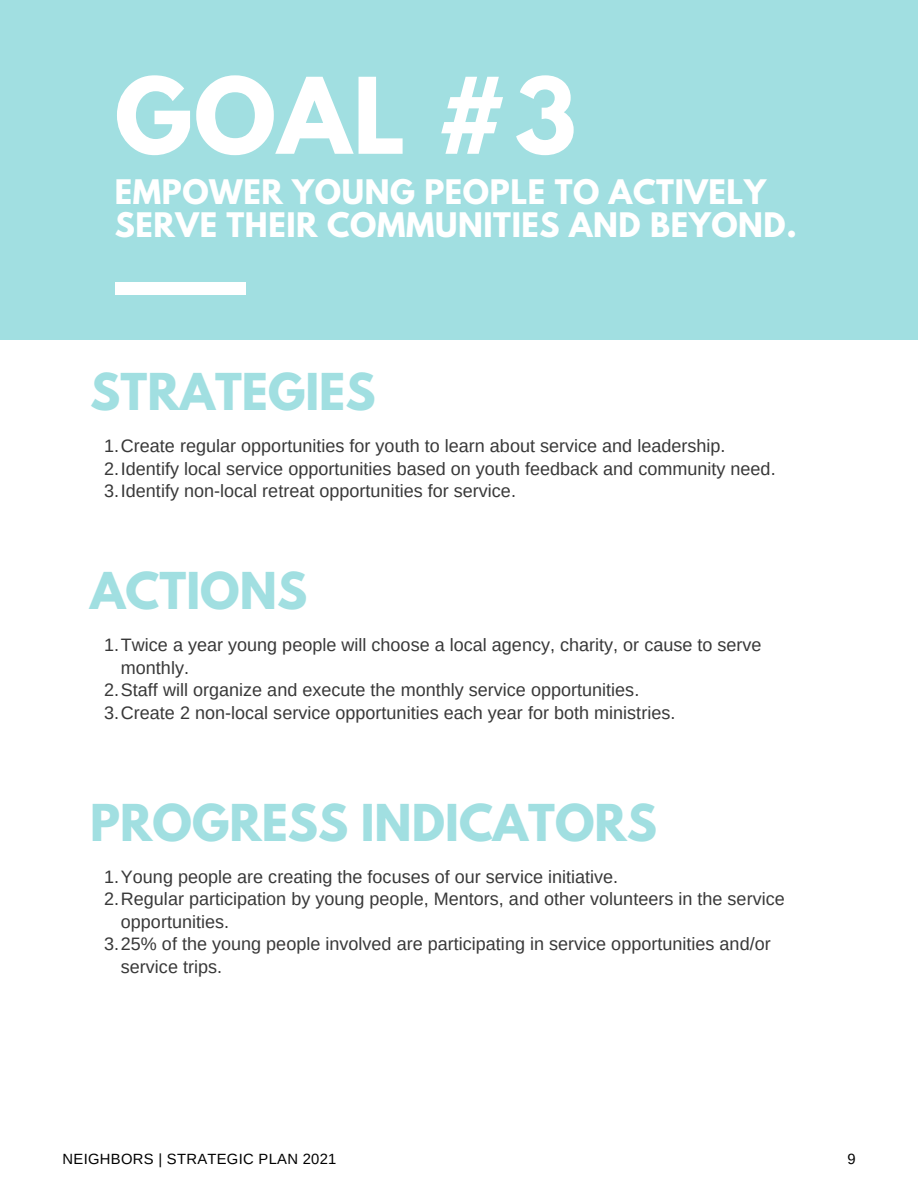
<style>
.page{position:relative;width:918px;height:1188px;background:#fff}
.page>*{position:absolute;margin:0;border:0;box-sizing:border-box;transform-origin:0 0}
.t1{font:700 93.45px "League Spartan";color:#fff}
.t2{font:700 45px "League Spartan";color:#a1dfe1}
.t3{font:700 30px/32.7px "League Spartan";letter-spacing:.02em;color:#fff}
.t4{font:18px/22.5px "Arimo";color:#383838}
.t5{font:14.85px "Arimo";letter-spacing:.02em;color:#000}
</style>
<div class="page">
<div style="left:0;top:0;width:918px;height:339px;background:#a1dfe1"></div>
<div style="left:115px;top:283px;width:130px;height:12px;background:#fff"></div>
<p class="t1" style="left:115px;top:70px;width:463px">GOAL #3</p>
<p class="t3" style="left:115px;top:180px;width:684px">EMPOWER YOUNG PEOPLE TO ACTIVELY<br>SERVE THEIR COMMUNITIES AND BEYOND.</p>
<p class="t2" style="left:90px;top:370px;width:287px">STRATEGIES</p>
<p class="t4" style="left:104px;top:435px;width:623px">1.Create regular opportunities for youth to learn about service and leadership.</p>
<p class="t4" style="left:104px;top:457px;width:673px">2.Identify local service opportunities based on youth feedback and community need.</p>
<p class="t4" style="left:104px;top:480px;width:413px">3.Identify non-local retreat opportunities for service.</p>
<p class="t2" style="left:90px;top:569px;width:218px">ACTIONS</p>
<p class="t4" style="left:121px;top:634px;width:642px;text-indent:-17px">1.Twice a year young people will choose a local agency, charity, or cause to serve monthly.</p>
<p class="t4" style="left:104px;top:679px;width:537px">2.Staff will organize and execute the monthly service opportunities.</p>
<p class="t4" style="left:104px;top:701px;width:573px">3.Create 2 non-local service opportunities each year for both ministries.</p>
<p class="t2" style="left:90px;top:800px;width:568px">PROGRESS INDICATORS</p>
<p class="t4" style="left:104px;top:865px;width:516px">1.Young people are creating the focuses of our service initiative.</p>
<p class="t4" style="left:121px;top:888px;width:665px;text-indent:-17px">2.Regular participation by young people, Mentors, and other volunteers in the service opportunities.</p>
<p class="t4" style="left:121px;top:933px;width:651px;text-indent:-17px">3.25% of the young people involved are participating in service opportunities and/or service trips.</p>
<p class="t5" style="left:63px;top:1150px;width:275px">NEIGHBORS | STRATEGIC PLAN 2021</p>
<p class="t5" style="left:848px;top:1150px;width:10px">9</p>
</div>
